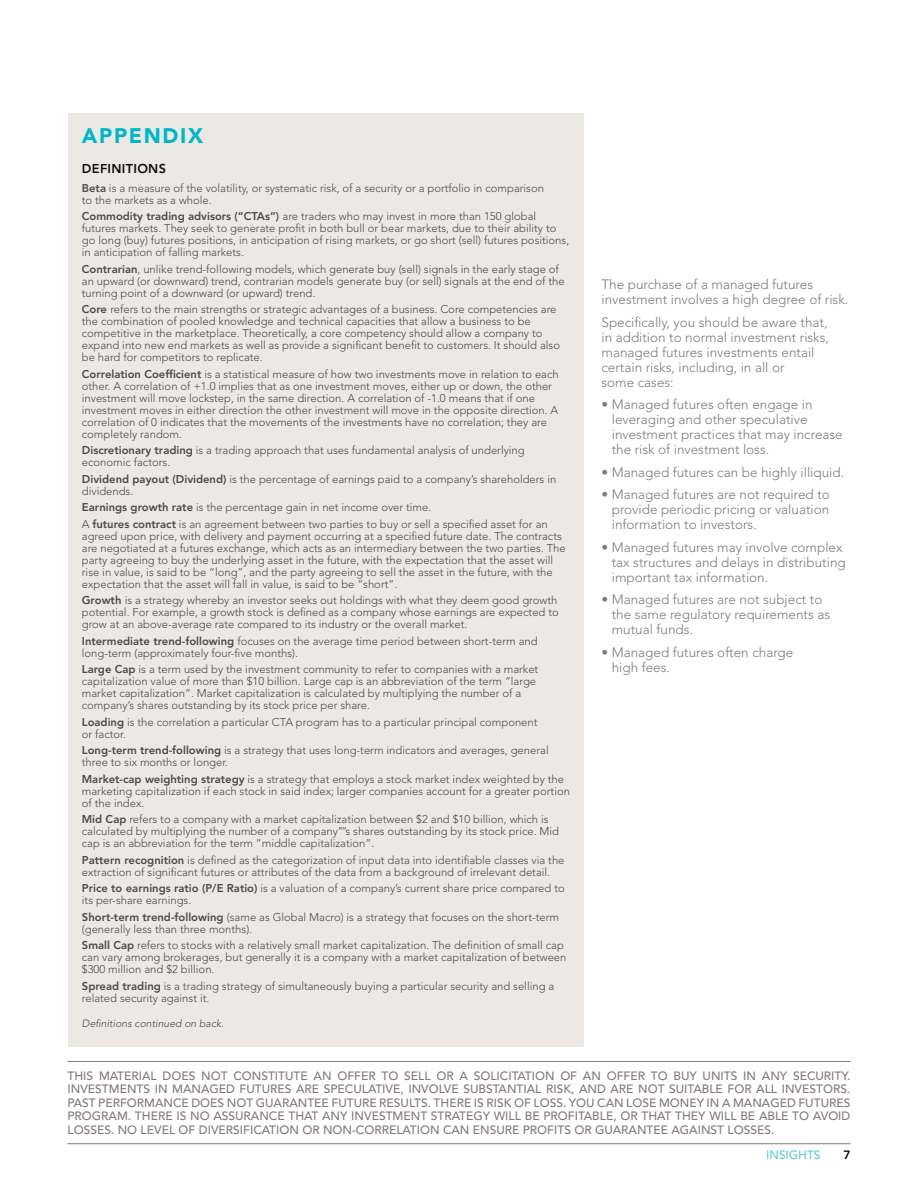
<style>
.page{position:relative;width:918px;height:1188px;background:#fff}
.page>*{position:absolute;margin:0;border:0;box-sizing:border-box;transform-origin:0 0}
.t1{font:900 21px "Avenir LT Std";letter-spacing:.08em;color:#00b7c9}
.t2{font:300 13.5px/15px "Avenir LT Std";color:#82797d}
.t3{font:800 12.75px "Avenir LT Std";letter-spacing:.025em;color:#1a0b12}
.t4{font:500 12px/13.5px "Avenir LT Std";color:#82797d;text-align:justify}
.t5{font:500 12px "Avenir LT Std";letter-spacing:-.005em;color:#60c8d6}
.t6{font:800 12px "Avenir LT Std";color:#1a0b12}
.t7{font:300 11.25px/12px "Avenir LT Std";color:#51474b}
.t8{font:italic 300 10.5px "Avenir LT Std";color:#51474b}
.s1{font-weight:800}
</style>
<div class="page">
<hr style="left:68px;top:1061px;width:782px;height:1px;background:#82797d">
<hr style="left:68px;top:1143px;width:782px;height:1px;background:#82797d">
<div style="left:68px;top:113px;width:516px;height:934px;background:#ece9e4"></div>
<h1 class="t1" style="left:82px;top:123px;width:123px">APPENDIX</h1>
<p class="t3" style="left:82px;top:161px;width:86px">DEFINITIONS</p>
<p class="t7" style="left:82px;top:182px;width:464px"><span class="s1">Beta</span> is a measure of the volatility, or systematic risk, of a security or a portfolio in comparison to the markets as a whole.</p>
<p class="t7" style="left:82px;top:210px;width:489px"><span class="s1">Commodity trading advisors (“CTAs”)</span> are traders who may invest in more than 150 global futures markets. They seek to generate profit in both bull or bear markets, due to their ability to go long (buy) futures positions, in anticipation of rising markets, or go short (sell) futures positions, in anticipation of falling markets.</p>
<p class="t7" style="left:82px;top:263px;width:484px"><span class="s1">Contrarian</span>, unlike trend-following models, which generate buy (sell) signals in the early stage of an upward (or downward) trend, contrarian models generate buy (or sell) signals at the end of the turning point of a downward (or upward) trend.</p>
<p class="t7" style="left:82px;top:303px;width:480px"><span class="s1">Core</span> refers to the main strengths or strategic advantages of a business. Core competencies are the combination of pooled knowledge and technical capacities that allow a business to be competitive in the marketplace. Theoretically, a core competency should allow a company to expand into new end markets as well as provide a significant benefit to customers. It should also be hard for competitors to replicate.</p>
<p class="t7" style="left:82px;top:368px;width:478px"><span class="s1">Correlation Coefficient</span> is a statistical measure of how two investments move in relation to each other. A correlation of +1.0 implies that as one investment moves, either up or down, the other investment will move lockstep, in the same direction. A correlation of -1.0 means that if one investment moves in either direction the other investment will move in the opposite direction. A correlation of 0 indicates that the movements of the investments have no correlation; they are completely random.</p>
<p class="t7" style="left:82px;top:444px;width:444px"><span class="s1">Discretionary trading</span> is a trading approach that uses fundamental analysis of underlying economic factors.</p>
<p class="t7" style="left:82px;top:473px;width:476px"><span class="s1">Dividend payout (Dividend)</span> is the percentage of earnings paid to a company’s shareholders in dividends.</p>
<p class="t7" style="left:82px;top:499px;width:467px;line-height:16.5px"><span class="s1">Earnings growth rate</span> is the percentage gain in net income over time.<br>A <span class="s1">futures contract</span> is an agreement between two parties to buy or sell a specified asset for an</p>
<p class="t7" style="left:82px;top:530px;width:485px">agreed upon price, with delivery and payment occurring at a specified future date. The contracts are negotiated at a futures exchange, which acts as an intermediary between the two parties. The party agreeing to buy the underlying asset in the future, with the expectation that the asset will rise in value, is said to be “long”, and the party agreeing to sell the asset in the future, with the expectation that the asset will fall in value, is said to be “short”.</p>
<p class="t7" style="left:82px;top:594px;width:478px"><span class="s1">Growth</span> is a strategy whereby an investor seeks out holdings with what they deem good growth potential. For example, a growth stock is defined as a company whose earnings are expected to grow at an above-average rate compared to its industry or the overall market.</p>
<p class="t7" style="left:82px;top:635px;width:457px"><span class="s1">Intermediate trend-following</span> focuses on the average time period between short-term and long-term (approximately four-five months).</p>
<p class="t7" style="left:82px;top:663px;width:458px"><span class="s1">Large Cap</span> is a term used by the investment community to refer to companies with a market capitalization value of more than $10 billion. Large cap is an abbreviation of the term “large market capitalization”. Market capitalization is calculated by multiplying the number of a company’s shares outstanding by its stock price per share.</p>
<p class="t7" style="left:82px;top:716px;width:457px"><span class="s1">Loading</span> is the correlation a particular CTA program has to a particular principal component or factor.</p>
<p class="t7" style="left:82px;top:744px;width:468px"><span class="s1">Long-term trend-following</span> is a strategy that uses long-term indicators and averages, general three to six months or longer.</p>
<p class="t7" style="left:82px;top:773px;width:490px"><span class="s1">Market-cap weighting strategy</span> is a strategy that employs a stock market index weighted by the marketing capitalization if each stock in said index; larger companies account for a greater portion of the index.</p>
<p class="t7" style="left:82px;top:813px;width:479px"><span class="s1">Mid Cap</span> refers to a company with a market capitalization between $2 and $10 billion, which is calculated by multiplying the number of a company’’’’s shares outstanding by its stock price. Mid cap is an abbreviation for the term “middle capitalization”.</p>
<p class="t7" style="left:82px;top:854px;width:484px"><span class="s1">Pattern recognition</span> is defined as the categorization of input data into identifiable classes via the extraction of significant futures or attributes of the data from a background of irrelevant detail.</p>
<p class="t7" style="left:82px;top:882px;width:484px"><span class="s1">Price to earnings ratio (P/E Ratio)</span> is a valuation of a company’s current share price compared to its per-share earnings.</p>
<p class="t7" style="left:82px;top:911px;width:479px"><span class="s1">Short-term trend-following</span> (same as Global Macro) is a strategy that focuses on the short-term (generally less than three months).</p>
<p class="t7" style="left:82px;top:939px;width:486px"><span class="s1">Small Cap</span> refers to stocks with a relatively small market capitalization. The definition of small cap can vary among brokerages, but generally it is a company with a market capitalization of between $300 million and $2 billion.</p>
<p class="t7" style="left:82px;top:980px;width:474px"><span class="s1">Spread trading</span> is a trading strategy of simultaneously buying a particular security and selling a related security against it.</p>
<p class="t8" style="left:82px;top:1017px;width:144px">Definitions continued on back.</p>
<p class="t2" style="left:602px;top:277px;width:248px">The purchase of a managed futures investment involves a high degree of risk.</p>
<p class="t2" style="left:602px;top:315px;width:229px">Specifically, you should be aware that, in addition to normal investment risks, managed futures investments entail certain risks, including, in all or<br>some cases:</p>
<p class="t2" style="left:612px;top:397px;width:233px;text-indent:-10px">• Managed futures often engage in leveraging and other speculative investment practices that may increase the risk of investment loss.</p>
<p class="t2" style="left:602px;top:465px;width:244px">• Managed futures can be highly illiquid.</p>
<p class="t2" style="left:612px;top:487px;width:220px;text-align:justify;text-indent:-10px">• Managed futures are not required to provide periodic pricing or valuation information to investors.</p>
<p class="t2" style="left:612px;top:540px;width:236px;text-indent:-10px">• Managed futures may involve complex tax structures and delays in distributing important tax information.</p>
<p class="t2" style="left:612px;top:592px;width:220px;text-indent:-10px">• Managed futures are not subject to the same regulatory requirements as mutual funds.</p>
<p class="t2" style="left:612px;top:645px;width:183px;text-indent:-10px">• Managed futures often charge high fees.</p>
<p class="t4" style="left:68px;top:1069px;width:785px">THIS MATERIAL DOES NOT CONSTITUTE AN OFFER TO SELL OR A SOLICITATION OF AN OFFER TO BUY UNITS IN ANY SECURITY.<br>INVESTMENTS IN MANAGED FUTURES ARE SPECULATIVE, INVOLVE SUBSTANTIAL RISK, AND ARE NOT SUITABLE FOR ALL INVESTORS.<br>PAST PERFORMANCE DOES NOT GUARANTEE FUTURE RESULTS. THERE IS RISK OF LOSS. YOU CAN LOSE MONEY IN A MANAGED FUTURES PROGRAM. THERE IS NO ASSURANCE THAT ANY INVESTMENT STRATEGY WILL BE PROFITABLE, OR THAT THEY WILL BE ABLE TO AVOID LOSSES. NO LEVEL OF DIVERSIFICATION OR NON-CORRELATION CAN ENSURE PROFITS OR GUARANTEE AGAINST LOSSES.</p>
<p class="t5" style="left:766px;top:1148px;width:56px">INSIGHTS</p>
<p class="t6" style="left:843px;top:1148px;width:9px">7</p>
</div>
